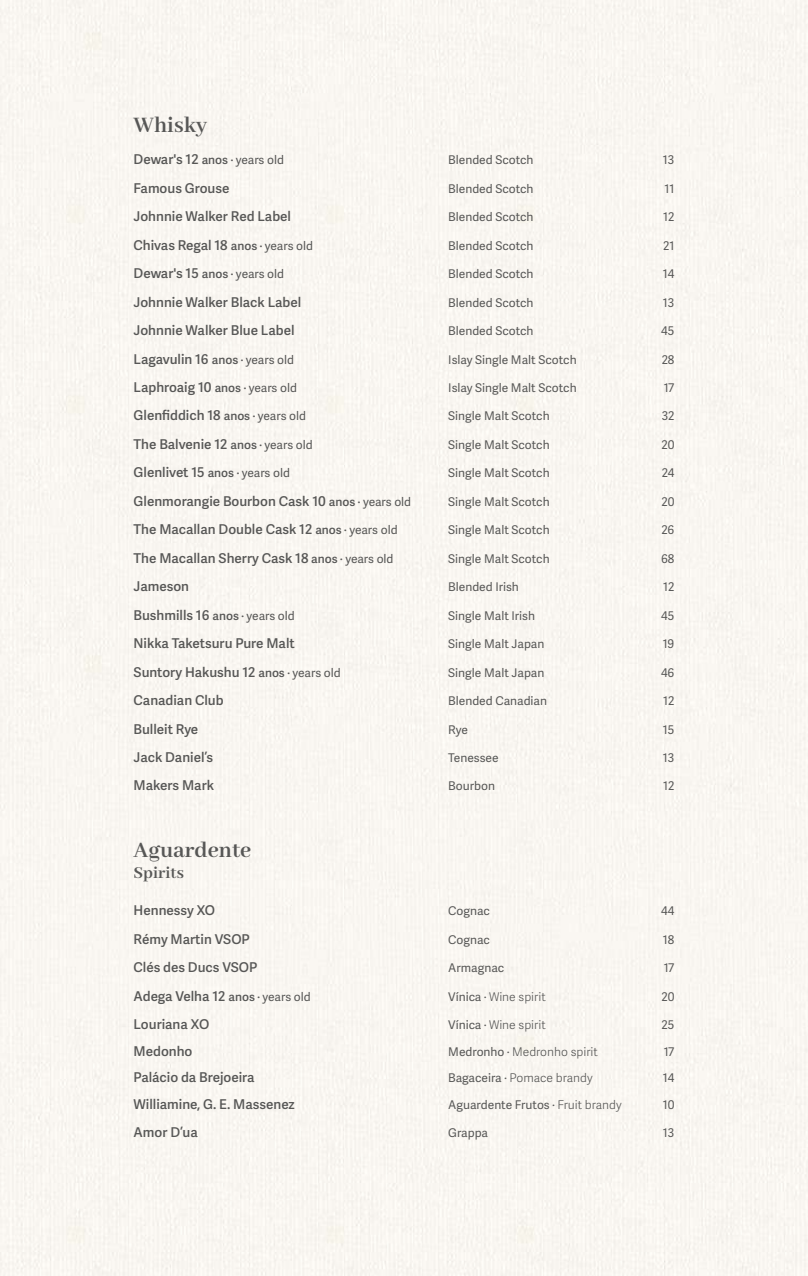
<style>
.page{position:relative;width:808px;height:1276px;background:#fff}
.page>*{position:absolute;margin:0;border:0;box-sizing:border-box;transform-origin:0 0}
.t1{font:700 24px "Abhaya Libre";color:#575756}
.t2{font:700 18px "Abhaya Libre";color:#575756}
.t3{font:600 13.5px "Adelle Sans Devanagari";color:#575756}
.t4{font:12px "Adelle Sans Devanagari";color:#575756}
.t5{font:300 12px "Adelle Sans Devanagari";color:#575756}
.s1{font-size:12px}
.s2{font-weight:400;font-size:12px}
.s3{font-weight:400}
.s4{font-weight:300}
</style>
<div class="page">
<h1 class="t1" style="left:134px;top:111px;width:75px">Whisky</h1>
<p class="t3" style="left:134px;top:152px;width:152px">Dewar's 12 <span class="s1">anos ·</span> <span class="s2">years old</span></p>
<p class="t4" style="left:448px;top:151px;width:87px">Blended Scotch</p>
<p class="t4" style="left:663px;top:151px;width:13px">13</p>
<p class="t3" style="left:134px;top:180px;width:97px">Famous Grouse</p>
<p class="t4" style="left:448px;top:180px;width:87px">Blended Scotch</p>
<p class="t4" style="left:664px;top:180px;width:11px">11</p>
<p class="t3" style="left:134px;top:209px;width:159px">Johnnie Walker Red Label</p>
<p class="t4" style="left:448px;top:208px;width:87px">Blended Scotch</p>
<p class="t4" style="left:663px;top:208px;width:13px">12</p>
<p class="t3" style="left:134px;top:237px;width:181px">Chivas Regal 18 <span class="s1">anos ·</span> <span class="s2">years old</span></p>
<p class="t4" style="left:448px;top:236px;width:87px">Blended Scotch</p>
<p class="t4" style="left:663px;top:236px;width:13px">21</p>
<p class="t3" style="left:134px;top:265px;width:152px">Dewar's 15 <span class="s1">anos ·</span> <span class="s2">years old</span></p>
<p class="t4" style="left:448px;top:265px;width:87px">Blended Scotch</p>
<p class="t4" style="left:663px;top:265px;width:13px">14</p>
<p class="t3" style="left:134px;top:294px;width:169px">Johnnie Walker Black Label</p>
<p class="t4" style="left:448px;top:293px;width:87px">Blended Scotch</p>
<p class="t4" style="left:663px;top:293px;width:13px">13</p>
<p class="t3" style="left:134px;top:322px;width:162px">Johnnie Walker Blue Label</p>
<p class="t4" style="left:448px;top:322px;width:87px">Blended Scotch</p>
<p class="t4" style="left:661px;top:322px;width:15px">45</p>
<p class="t3" style="left:134px;top:351px;width:162px">Lagavulin 16 <span class="s1">anos ·</span> <span class="s2">years old</span></p>
<p class="t4" style="left:448px;top:350px;width:130px">Islay Single Malt Scotch</p>
<p class="t4" style="left:662px;top:350px;width:14px">28</p>
<p class="t3" style="left:134px;top:379px;width:165px">Laphroaig 10 <span class="s1">anos ·</span> <span class="s2">years old</span></p>
<p class="t4" style="left:448px;top:379px;width:130px">Islay Single Malt Scotch</p>
<p class="t4" style="left:664px;top:379px;width:12px">17</p>
<p class="t3" style="left:134px;top:408px;width:174px">Glenfiddich 18 <span class="s1">anos ·</span> <span class="s2">years old</span></p>
<p class="t4" style="left:448px;top:407px;width:103px">Single Malt Scotch</p>
<p class="t4" style="left:662px;top:407px;width:14px">32</p>
<p class="t3" style="left:134px;top:436px;width:181px">The Balvenie 12 <span class="s1">anos ·</span> <span class="s2">years old</span></p>
<p class="t4" style="left:448px;top:436px;width:103px">Single Malt Scotch</p>
<p class="t4" style="left:661px;top:436px;width:15px">20</p>
<p class="t3" style="left:134px;top:465px;width:158px">Glenlivet 15 <span class="s1">anos ·</span> <span class="s2">years old</span></p>
<p class="t4" style="left:448px;top:464px;width:103px">Single Malt Scotch</p>
<p class="t4" style="left:662px;top:464px;width:14px">24</p>
<p class="t3" style="left:134px;top:493px;width:279px">Glenmorangie Bourbon Cask 10 <span class="s1">anos ·</span> <span class="s2">years old</span></p>
<p class="t4" style="left:448px;top:493px;width:103px">Single Malt Scotch</p>
<p class="t4" style="left:661px;top:493px;width:15px">20</p>
<p class="t3" style="left:134px;top:522px;width:265px">The Macallan Double Cask 12 <span class="s1">anos ·</span> <span class="s2">years old</span></p>
<p class="t4" style="left:448px;top:521px;width:103px">Single Malt Scotch</p>
<p class="t4" style="left:661px;top:521px;width:14px">26</p>
<p class="t3" style="left:134px;top:550px;width:261px">The Macallan Sherry Cask 18 <span class="s1">anos ·</span> <span class="s2">years old</span></p>
<p class="t4" style="left:448px;top:549px;width:103px">Single Malt Scotch</p>
<p class="t4" style="left:661px;top:549px;width:15px">68</p>
<p class="t3" style="left:134px;top:578px;width:57px">Jameson</p>
<p class="t4" style="left:448px;top:578px;width:72px">Blended Irish</p>
<p class="t4" style="left:663px;top:578px;width:13px">12</p>
<p class="t3" style="left:134px;top:607px;width:163px">Bushmills 16 <span class="s1">anos ·</span> <span class="s2">years old</span></p>
<p class="t4" style="left:448px;top:606px;width:88px">Single Malt Irish</p>
<p class="t4" style="left:661px;top:606px;width:15px">45</p>
<p class="t3" style="left:134px;top:635px;width:163px">Nikka Taketsuru Pure Malt</p>
<p class="t4" style="left:448px;top:635px;width:98px">Single Malt Japan</p>
<p class="t4" style="left:663px;top:635px;width:13px">19</p>
<p class="t3" style="left:134px;top:664px;width:209px">Suntory Hakushu 12 <span class="s1">anos ·</span> <span class="s2">years old</span></p>
<p class="t4" style="left:448px;top:663px;width:98px">Single Malt Japan</p>
<p class="t4" style="left:661px;top:663px;width:15px">46</p>
<p class="t3" style="left:134px;top:692px;width:92px">Canadian Club</p>
<p class="t4" style="left:448px;top:692px;width:100px">Blended Canadian</p>
<p class="t4" style="left:663px;top:692px;width:13px">12</p>
<p class="t3" style="left:134px;top:721px;width:66px">Bulleit Rye</p>
<p class="t4" style="left:448px;top:720px;width:21px">Rye</p>
<p class="t4" style="left:663px;top:720px;width:13px">15</p>
<p class="t3" style="left:134px;top:749px;width:81px">Jack Daniel’s</p>
<p class="t4" style="left:448px;top:749px;width:52px">Tenessee</p>
<p class="t4" style="left:663px;top:749px;width:13px">13</p>
<p class="t3" style="left:134px;top:778px;width:82px">Makers Mark</p>
<p class="t4" style="left:448px;top:777px;width:48px">Bourbon</p>
<p class="t4" style="left:663px;top:777px;width:13px">12</p>
<h1 class="t1" style="left:134px;top:837px;width:119px">Aguardente</h1>
<h2 class="t2" style="left:134px;top:863px;width:52px">Spirits</h2>
<p class="t3" style="left:134px;top:903px;width:83px">Hennessy XO</p>
<p class="t4" style="left:448px;top:902px;width:43px">Cognac</p>
<p class="t4" style="left:661px;top:902px;width:15px">44</p>
<p class="t3" style="left:134px;top:931px;width:118px">Rémy Martin VSOP</p>
<p class="t4" style="left:448px;top:930px;width:43px">Cognac</p>
<p class="t4" style="left:663px;top:930px;width:13px">18</p>
<p class="t3" style="left:134px;top:959px;width:125px">Clés des Ducs VSOP</p>
<p class="t4" style="left:448px;top:959px;width:58px">Armagnac</p>
<p class="t4" style="left:664px;top:959px;width:12px">17</p>
<p class="t3" style="left:134px;top:988px;width:179px">Adega Velha 12 <span class="s1">anos ·</span> <span class="s2">years old</span></p>
<p class="t5" style="left:448px;top:988px;width:99px"><span class="s3">Vínica ·</span> Wine spirit</p>
<p class="t4" style="left:661px;top:987px;width:15px">20</p>
<p class="t3" style="left:134px;top:1016px;width:77px">Louriana XO</p>
<p class="t5" style="left:448px;top:1016px;width:99px"><span class="s3">Vínica ·</span> Wine spirit</p>
<p class="t4" style="left:662px;top:1016px;width:14px">25</p>
<p class="t3" style="left:134px;top:1043px;width:60px">Medonho</p>
<p class="t5" style="left:448px;top:1043px;width:151px"><span class="s3">Medronho ·</span> Medronho spirit</p>
<p class="t4" style="left:664px;top:1042px;width:12px">17</p>
<p class="t3" style="left:134px;top:1069px;width:122px">Palácio da Brejoeira</p>
<p class="t5" style="left:448px;top:1069px;width:146px"><span class="s3">Bagaceira ·</span> Pomace brandy</p>
<p class="t4" style="left:663px;top:1069px;width:13px">14</p>
<p class="t3" style="left:134px;top:1096px;width:163px">Williamine, G. E. Massenez</p>
<p class="t4" style="left:448px;top:1095px;width:175px">Aguardente Frutos · <span class="s4">Fruit brandy</span></p>
<p class="t4" style="left:663px;top:1095px;width:13px">10</p>
<p class="t3" style="left:134px;top:1124px;width:66px">Amor D’ua</p>
<p class="t4" style="left:448px;top:1124px;width:41px">Grappa</p>
<p class="t4" style="left:663px;top:1124px;width:13px">13</p>
</div>
